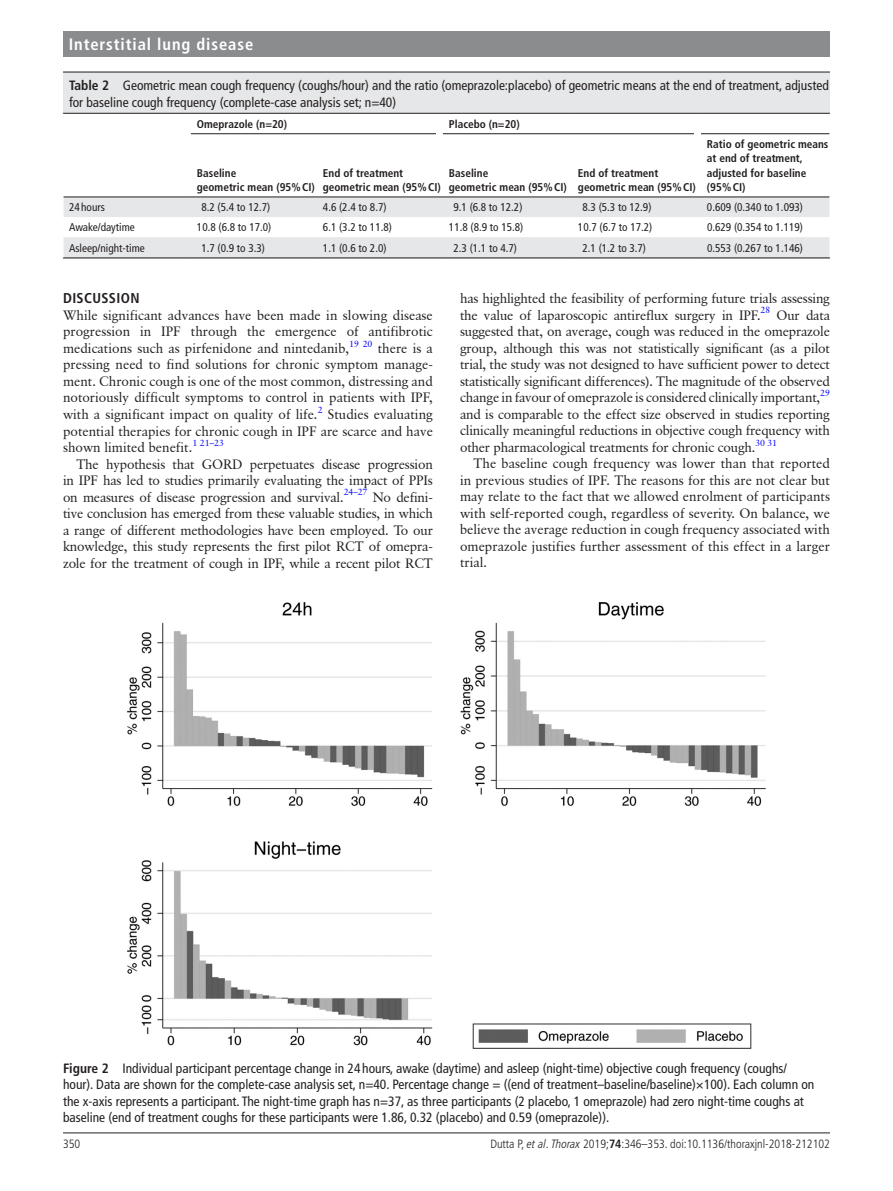
<style>
.page{position:relative;width:893px;height:1191px;background:#fff}
.page>*{position:absolute;margin:0;border:0;box-sizing:border-box;transform-origin:0 0}
.t1{font:700 condensed 16.5px "Frutiger LT Pro";letter-spacing:.055em;color:#fff}
.t2{font:700 condensed 14.25px "Frutiger LT Pro";letter-spacing:.025em;color:#231f20}
.t3{font:13.5px/16.5px "Classical Garamond BT";letter-spacing:-.005em;color:#231f20;text-align:justify}
.t4{font:condensed 13.5px/16.5px "Frutiger LT Pro";color:#231f20}
.t5{font:300 condensed 12px "Frutiger LT Pro";color:#231f20}
.t6{font:condensed 11.25px "Frutiger LT Pro";color:#231f20}
.t7{font:700 condensed 11.25px/14.2px "Frutiger LT Pro";color:#231f20}
.s1{font-weight:700}
.s2{font-style:italic}
</style>
<div class="page">
<div style="left:63px;top:31px;width:767px;height:25px;background:#8a8c8e"></div>
<div style="left:63px;top:72px;width:767px;height:186px;background:#e6e7e8"></div>
<hr style="left:63px;top:72px;width:767px;height:1px;background:#231f20">
<div style="left:64px;top:114px;width:766px;height:83px;background:#fff"></div>
<svg style="left:64px;top:198px;width:766px;height:59px"></svg>
<hr style="left:63px;top:197px;width:128px;height:1px;background:#231f20">
<hr style="left:63px;top:113px;width:128px;height:1px;background:#231f20">
<hr style="left:191px;top:113px;width:126px;height:1px;background:#231f20">
<hr style="left:317px;top:113px;width:126px;height:1px;background:#231f20">
<hr style="left:443px;top:113px;width:129px;height:1px;background:#231f20">
<hr style="left:572px;top:113px;width:129px;height:1px;background:#231f20">
<hr style="left:701px;top:113px;width:129px;height:1px;background:#231f20">
<hr style="left:191px;top:133px;width:126px;height:1px;background:#231f20">
<hr style="left:191px;top:197px;width:126px;height:1px;background:#231f20">
<hr style="left:317px;top:133px;width:126px;height:1px;background:#231f20">
<hr style="left:317px;top:197px;width:126px;height:1px;background:#231f20">
<hr style="left:443px;top:133px;width:129px;height:1px;background:#231f20">
<hr style="left:443px;top:197px;width:129px;height:1px;background:#231f20">
<hr style="left:572px;top:133px;width:129px;height:1px;background:#231f20">
<hr style="left:572px;top:197px;width:129px;height:1px;background:#231f20">
<hr style="left:701px;top:133px;width:129px;height:1px;background:#231f20">
<hr style="left:701px;top:197px;width:129px;height:1px;background:#231f20">
<hr style="left:63px;top:257px;width:128px;height:1px;background:#231f20">
<hr style="left:191px;top:257px;width:126px;height:1px;background:#231f20">
<hr style="left:317px;top:257px;width:126px;height:1px;background:#231f20">
<hr style="left:443px;top:257px;width:129px;height:1px;background:#231f20">
<hr style="left:572px;top:257px;width:129px;height:1px;background:#231f20">
<hr style="left:701px;top:257px;width:129px;height:1px;background:#231f20">
<svg style="left:63px;top:114px;width:1px;height:20px"></svg>
<hr style="left:63px;top:134px;width:1px;height:63px;background:#fff">
<svg style="left:63px;top:197px;width:1px;height:60px"></svg>
<svg style="left:437px;top:131px;width:6px;height:5px"></svg>
<svg style="left:695px;top:131px;width:6px;height:5px"></svg>
<img style="left:127px;top:602px;width:638px;height:446px">
<hr style="left:63px;top:1132px;width:767px;height:1px;background:#231f20">
<p class="t1" style="left:69px;top:34px;width:186px">Interstitial lung disease</p>
<p class="t4" style="left:69px;top:78px;width:761px"><span class="s1">Table 2</span> Geometric mean cough frequency (coughs/hour) and the ratio (omeprazole:placebo) of geometric means at the end of treatment, adjusted for baseline cough frequency (complete-case analysis set; n=40)</p>
<p class="t7" style="left:197px;top:117px;width:92px">Omeprazole (n=20)</p>
<p class="t7" style="left:449px;top:117px;width:72px">Placebo (n=20)</p>
<p class="t7" style="left:197px;top:166px;width:119px">Baseline<br>geometric mean (95%CI)</p>
<p class="t7" style="left:323px;top:166px;width:119px">End of treatment geometric mean (95%CI)</p>
<p class="t7" style="left:449px;top:166px;width:119px">Baseline<br>geometric mean (95%CI)</p>
<p class="t7" style="left:578px;top:166px;width:119px">End of treatment geometric mean (95%CI)</p>
<p class="t7" style="left:707px;top:137px;width:123px">Ratio of geometric means at end of treatment, adjusted for baseline (95%CI)</p>
<p class="t6" style="left:69px;top:200px;width:37px">24 hours</p>
<p class="t6" style="left:201px;top:200px;width:71px">8.2 (5.4 to 12.7)</p>
<p class="t6" style="left:323px;top:200px;width:65px">4.6 (2.4 to 8.7)</p>
<p class="t6" style="left:453px;top:200px;width:71px">9.1 (6.8 to 12.2)</p>
<p class="t6" style="left:582px;top:200px;width:71px">8.3 (5.3 to 12.9)</p>
<p class="t6" style="left:707px;top:200px;width:98px">0.609 (0.340 to 1.093)</p>
<p class="t6" style="left:69px;top:221px;width:67px">Awake/daytime</p>
<p class="t6" style="left:197px;top:221px;width:76px">10.8 (6.8 to 17.0)</p>
<p class="t6" style="left:323px;top:221px;width:71px">6.1 (3.2 to 11.8)</p>
<p class="t6" style="left:449px;top:221px;width:76px">11.8 (8.9 to 15.8)</p>
<p class="t6" style="left:578px;top:221px;width:76px">10.7 (6.7 to 17.2)</p>
<p class="t6" style="left:707px;top:221px;width:98px">0.629 (0.354 to 1.119)</p>
<p class="t6" style="left:69px;top:241px;width:77px">Asleep/night-time</p>
<p class="t6" style="left:201px;top:241px;width:65px">1.7 (0.9 to 3.3)</p>
<p class="t6" style="left:323px;top:241px;width:65px">1.1 (0.6 to 2.0)</p>
<p class="t6" style="left:453px;top:241px;width:65px">2.3 (1.1 to 4.7)</p>
<p class="t6" style="left:582px;top:241px;width:65px">2.1 (1.2 to 3.7)</p>
<p class="t6" style="left:707px;top:241px;width:98px">0.553 (0.267 to 1.146)</p>
<p class="t2" style="left:63px;top:290px;width:78px">Discussion</p>
<p class="t3" style="left:63px;top:307px;width:371px">While significant advances have been made in slowing disease progression in IPF through the emergence of antifibrotic medications such as pirfenidone and nintedanib,<sup>19</sup> <sup>20</sup> there is a pressing need to find solutions for chronic symptom manage&shy;ment. Chronic cough is one of the most common, distressing and notoriously difficult symptoms to control in patients with IPF, with a significant impact on quality of life.<sup>2</sup> Studies evaluating potential therapies for chronic cough in IPF are scarce and have shown limited benefit.<sup>1</sup> <sup>21–23</sup></p>
<p class="t3" style="left:63px;top:455px;width:371px;text-indent:14px">The hypothesis that GORD perpetuates disease progression in IPF has led to studies primarily evaluating the impact of PPIs on measures of disease progression and survival.<sup>24–27</sup> No defini&shy;tive conclusion has emerged from these valuable studies, in which a range of different methodologies have been employed. To our knowledge, this study represents the first pilot RCT of omepra&shy;zole for the treatment of cough in IPF, while a recent pilot RCT</p>
<p class="t3" style="left:460px;top:290px;width:371px">has highlighted the feasibility of performing future trials assessing the value of laparoscopic antireflux surgery in IPF.<sup>28</sup> Our data suggested that, on average, cough was reduced in the omeprazole group, although this was not statistically significant (as a pilot trial, the study was not designed to have sufficient power to detect statistically significant differences). The magnitude of the observed change in favour of omeprazole is considered clinically important,<sup>29 </sup>and is comparable to the effect size observed in studies reporting clinically meaningful reductions in objective cough frequency with other pharmacological treatments for chronic cough.<sup>30</sup> <sup>31</sup></p>
<p class="t3" style="left:460px;top:455px;width:371px;text-indent:14px">The baseline cough frequency was lower than that reported in previous studies of IPF. The reasons for this are not clear but may relate to the fact that we allowed enrolment of participants with self-reported cough, regardless of severity. On balance, we believe the average reduction in cough frequency associated with omeprazole justifies further assessment of this effect in a larger trial.</p>
<p class="t4" style="left:63px;top:1059px;width:753px"><span class="s1">Figure 2</span> Individual participant percentage change in 24 hours, awake (daytime) and asleep (night-time) objective cough frequency (coughs/ hour). Data are shown for the complete-case analysis set, n=40. Percentage change = ((end of treatment–baseline/baseline)×100). Each column on the x-axis represents a participant. The night-time graph has n=37, as three participants (2 placebo, 1 omeprazole) had zero night-time coughs at baseline (end of treatment coughs for these participants were 1.86, 0.32 (placebo) and 0.59 (omeprazole)).</p>
<p class="t5" style="left:63px;top:1136px;width:19px">350</p>
<p class="t5" style="left:490px;top:1136px;width:341px">Dutta P, <span class="s2">et al</span>. <span class="s2">Thorax</span> 2019;<span class="s1">74</span>:346–353. doi:10.1136/thoraxjnl-2018-212102</p>
</div>
